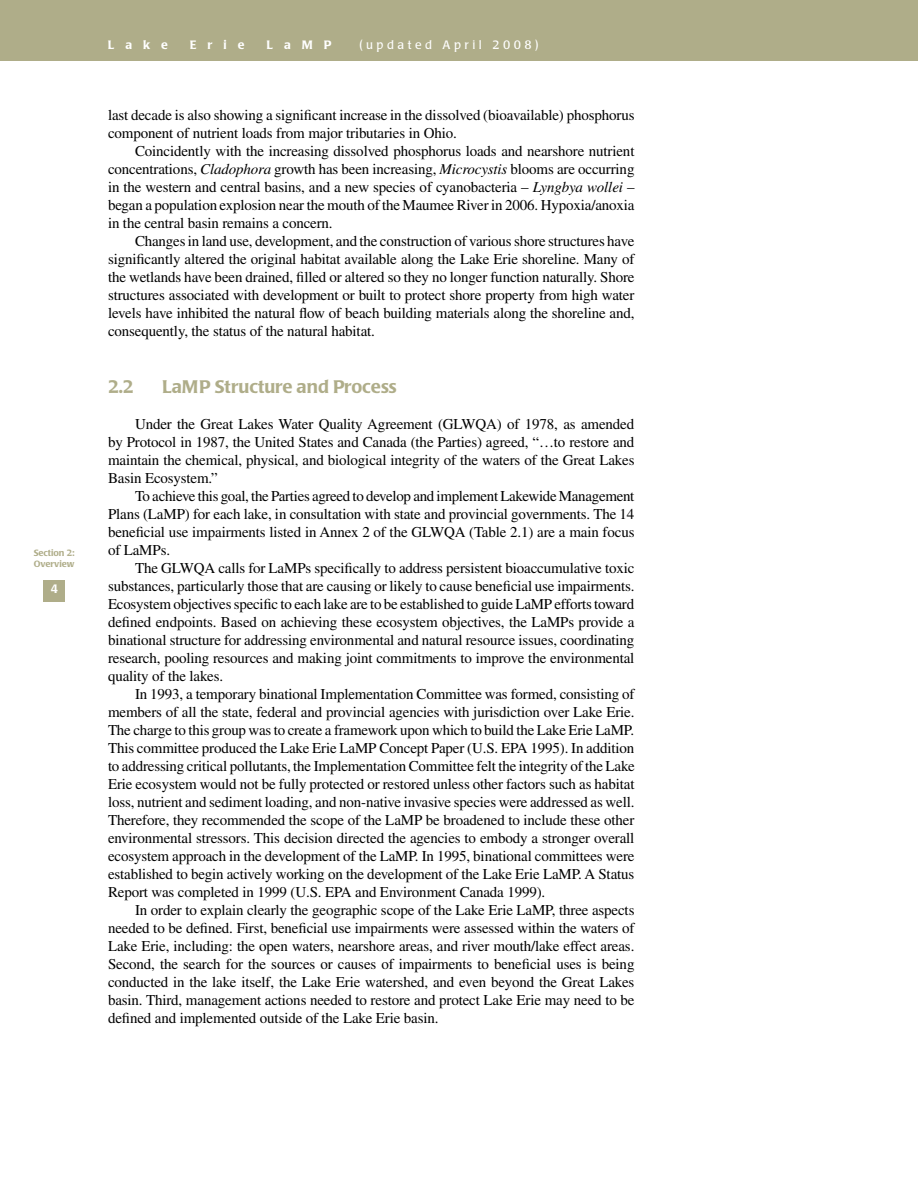
<style>
.page{position:relative;width:918px;height:1188px;background:#fff}
.page>*{position:absolute;margin:0;border:0;box-sizing:border-box;transform-origin:0 0}
.t1{font:500 18px "Poppl Laudatio";color:#afad89}
.t2{font:15px/18px "Times";letter-spacing:-.01em;color:#000;text-align:justify}
.t3{font:12px "Poppl Laudatio";color:#fff}
.t4{font:500 12px "Poppl Laudatio";color:#fff}
.t5{font:500 9px/10.8px "Poppl Laudatio";color:#afad89}
.s1{font-style:italic}
</style>
<div class="page">
<div style="left:43px;top:580px;width:22px;height:21px;background:#afad89"></div>
<div style="left:0;top:0;width:918px;height:61px;background:#afad89"></div>
<p class="t5" style="left:34px;top:547px;width:42px">Section 2:<br>Overview</p>
<p class="t4" style="left:51px;top:582px;width:9px">4</p>
<p class="t4" style="left:108px;top:38px;width:61px">L a k e</p>
<p class="t4" style="left:190px;top:38px;width:56px">E r i e</p>
<p class="t4" style="left:267px;top:38px;width:66px">L a M P</p>
<p class="t3" style="left:360px;top:38px;width:180px">( u p d a t e d A p r i l 2 0 0 8 )</p>
<p class="t2" style="left:108px;top:106px;width:528px">last decade is also showing a significant increase in the dissolved (bioavailable) phosphorus component of nutrient loads from major tributaries in Ohio.</p>
<p class="t2" style="left:108px;top:142px;width:528px;text-indent:27px">Coincidently with the increasing dissolved phosphorus loads and nearshore nutrient concentrations, <span class="s1">Cladophora</span> growth has been increasing, <span class="s1">Microcystis</span> blooms are occurring in the western and central basins, and a new species of cyanobacteria – <span class="s1">Lyngbya wollei</span> – began a population explosion near the mouth of the Maumee River in 2006. Hypoxia/anoxia in the central basin remains a concern.</p>
<p class="t2" style="left:108px;top:232px;width:528px;text-indent:27px">Changes in land use, development, and the construction of various shore structures have significantly altered the original habitat available along the Lake Erie shoreline. Many of the wetlands have been drained, filled or altered so they no longer function naturally. Shore structures associated with development or built to protect shore property from high water levels have inhibited the natural flow of beach building materials along the shoreline and, consequently, the status of the natural habitat.</p>
<p class="t1" style="left:108px;top:377px;width:27px">2.2</p>
<p class="t1" style="left:162px;top:377px;width:236px">LaMP Structure and Process</p>
<p class="t2" style="left:108px;top:415px;width:528px;text-indent:27px">Under the Great Lakes Water Quality Agreement (GLWQA) of 1978, as amended by Protocol in 1987, the United States and Canada (the Parties) agreed, “…to restore and maintain the chemical, physical, and biological integrity of the waters of the Great Lakes Basin Ecosystem.”</p>
<p class="t2" style="left:108px;top:487px;width:528px;text-indent:27px">To achieve this goal, the Parties agreed to develop and implement Lakewide Management Plans (LaMP) for each lake, in consultation with state and provincial governments. The 14 beneficial use impairments listed in Annex 2 of the GLWQA (Table 2.1) are a main focus of LaMPs.</p>
<p class="t2" style="left:108px;top:559px;width:528px;text-indent:27px">The GLWQA calls for LaMPs specifically to address persistent bioaccumulative toxic substances, particularly those that are causing or likely to cause beneficial use impairments.<br>Ecosystem objectives specific to each lake are to be established to guide LaMP efforts toward defined endpoints. Based on achieving these ecosystem objectives, the LaMPs provide a binational structure for addressing environmental and natural resource issues, coordinating research, pooling resources and making joint commitments to improve the environmental quality of the lakes.</p>
<p class="t2" style="left:108px;top:685px;width:528px;text-indent:27px">In 1993, a temporary binational Implementation Committee was formed, consisting of members of all the state, federal and provincial agencies with jurisdiction over Lake Erie.<br>The charge to this group was to create a framework upon which to build the Lake Erie LaMP.<br>This committee produced the Lake Erie LaMP Concept Paper (U.S. EPA 1995). In addition to addressing critical pollutants, the Implementation Committee felt the integrity of the Lake Erie ecosystem would not be fully protected or restored unless other factors such as habitat loss, nutrient and sediment loading, and non-native invasive species were addressed as well.<br>Therefore, they recommended the scope of the LaMP be broadened to include these other environmental stressors. This decision directed the agencies to embody a stronger overall ecosystem approach in the development of the LaMP. In 1995, binational committees were established to begin actively working on the development of the Lake Erie LaMP. A Status Report was completed in 1999 (U.S. EPA and Environment Canada 1999).</p>
<p class="t2" style="left:108px;top:901px;width:528px;text-indent:27px">In order to explain clearly the geographic scope of the Lake Erie LaMP, three aspects needed to be defined. First, beneficial use impairments were assessed within the waters of Lake Erie, including: the open waters, nearshore areas, and river mouth/lake effect areas.<br>Second, the search for the sources or causes of impairments to beneficial uses is being conducted in the lake itself, the Lake Erie watershed, and even beyond the Great Lakes basin. Third, management actions needed to restore and protect Lake Erie may need to be defined and implemented outside of the Lake Erie basin.</p>
</div>
